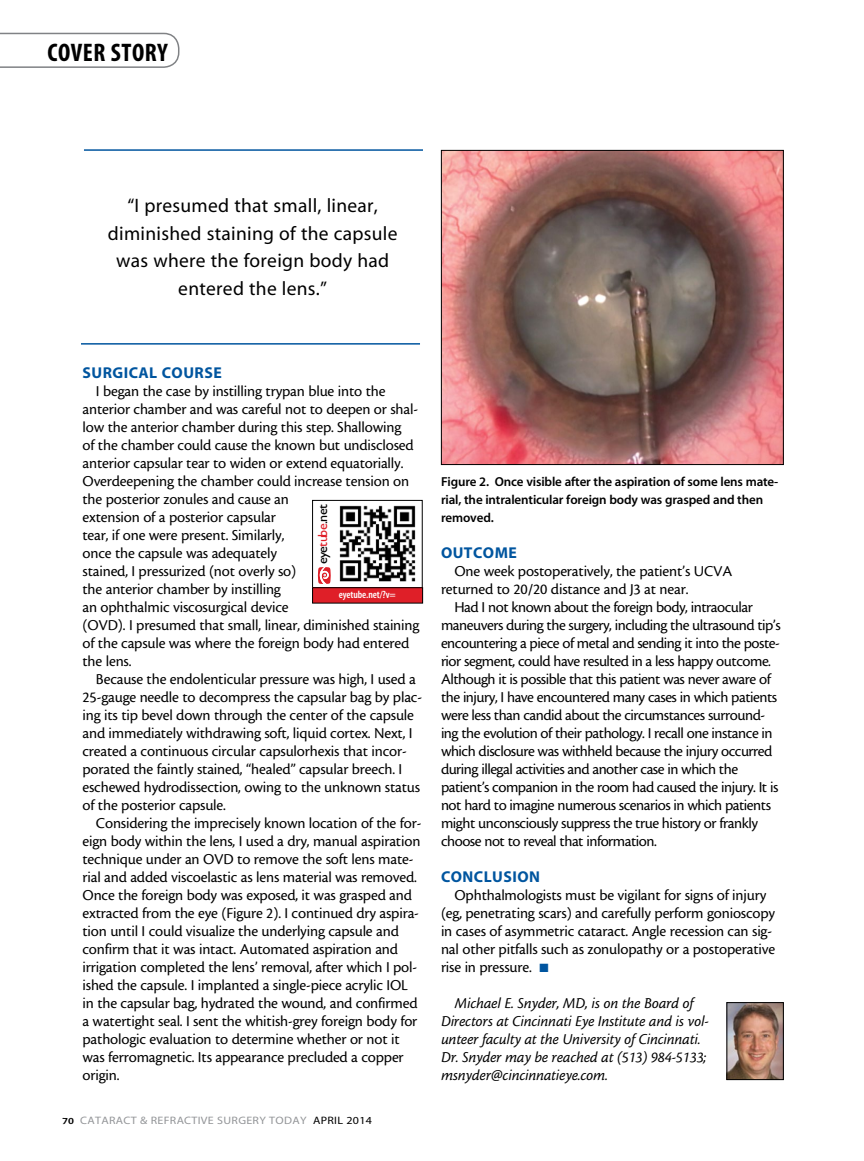
<style>
.page{position:relative;width:864px;height:1161px;background:#fff}
.page>*{position:absolute;margin:0;border:0;box-sizing:border-box;transform-origin:0 0}
.t1{font:25.5px "Myriad MM 700 300";letter-spacing:.02em;color:#000}
.t2{font:19.5px/27.8px "Myriad MM 400 600";letter-spacing:.015em;color:#000;text-align:center}
.t3{font:15.75px/18px "Cronos MM 408 10";letter-spacing:-.01em;color:#000}
.t4{font:15.75px/18px "Cronos MM 408 10";letter-spacing:-.03em;color:#000}
.t5{font:15.75px/18px "Cronos MM It 408 10";letter-spacing:-.005em;color:#000}
.t6{font:15.75px "Myriad MM 700 600";letter-spacing:.03em;color:#00559f}
.t7{font:13.35px "Gill Sans";letter-spacing:-.035em;color:#000;scale:1.05 1}
.t8{font:13.05px/18px "Myriad MM 565 600";letter-spacing:-.01em;color:#000}
.t9{font:10.8px "Myriad MM 400 600";letter-spacing:.025em;color:#939598;scale:1.11 1}
.t10{font:10.5px "Myriad MM 565 300";letter-spacing:-.01em;color:#fff}
.s1{color:#df1f28}
.s2{font-family:"Cronos MM 574 8";font-size:10.2px;color:#000}
.s3{color:#000}
.s4{color:#00559f}
</style>
<div class="page">
<svg style="left:0;top:33px;width:179px;height:35px"></svg>
<img style="left:729px;top:1004px;width:53px;height:74px">
<div style="left:727px;top:1002px;width:57px;height:78px;border:1px solid #000"></div>
<hr style="left:84px;top:149px;width:339px;height:2px;background:#00559f">
<hr style="left:81px;top:343px;width:339px;height:2px;background:#00559f">
<div style="left:312px;top:500px;width:111px;height:101px;border:1px solid #000"></div>
<svg style="left:318px;top:567px;width:13px;height:17px"></svg>
<img style="left:339px;top:505px;width:77px;height:77px">
<div style="left:313px;top:588px;width:110px;height:15px;background:#df1f28"></div>
<div style="left:312px;top:587px;width:111px;height:16px;border:1px solid #000"></div>
<img style="left:443px;top:152px;width:339px;height:311px">
<div style="left:441px;top:150px;width:343px;height:315px;border:1px solid #000"></div>
<h1 class="t1" style="left:48px;top:40px;width:122px">COVER STORY</h1>
<p class="t2" style="left:108px;top:192px;width:291px">“I presumed that small, linear, diminished staining of the capsule was where the foreign body had entered the lens.”</p>
<p class="t6" style="left:82px;top:365px;width:141px">SURGICAL COURSE</p>
<p class="t3" style="left:82px;top:382px;width:339px;text-indent:13px">I began the case by instilling trypan blue into the anterior chamber and was careful not to deepen or shal&shy;low the anterior chamber during this step. Shallowing<br>of the chamber could cause the known but undisclosed anterior capsular tear to widen or extend equatorially.<br>Overdeepening the chamber could increase tension on the posterior zonules and cause an<br>extension of a posterior capsular<br>tear, if one were present. Similarly,<br>once the capsule was adequately<br>stained, I pressurized (not overly so)<br>the anterior chamber by instilling<br>an ophthalmic viscosurgical device<br>(OVD). I presumed that small, linear, diminished staining of the capsule was where the foreign body had entered the lens.</p>
<p class="t3" style="left:82px;top:670px;width:341px;text-indent:13px">Because the endolenticular pressure was high, I used a 25-gauge needle to decompress the capsular bag by plac&shy;ing its tip bevel down through the center of the capsule and immediately withdrawing soft, liquid cortex. Next, I created a continuous circular capsulorhexis that incor&shy;porated the faintly stained, “healed” capsular breech. I eschewed hydrodissection, owing to the unknown status of the posterior capsule.</p>
<p class="t3" style="left:82px;top:814px;width:340px;text-indent:13px">Considering the imprecisely known location of the for&shy;eign body within the lens, I used a dry, manual aspiration technique under an OVD to remove the soft lens mate&shy;rial and added viscoelastic as lens material was removed.<br>Once the foreign body was exposed, it was grasped and extracted from the eye (Figure 2). I continued dry aspira&shy;tion until I could visualize the underlying capsule and confirm that it was intact. Automated aspiration and irrigation completed the lens’ removal, after which I pol&shy;ished the capsule. I implanted a single-piece acrylic IOL in the capsular bag, hydrated the wound, and confirmed a watertight seal. I sent the whitish-grey foreign body for pathologic evaluation to determine whether or not it was ferromagnetic. Its appearance precluded a copper origin.</p>
<p class="t7" style="left:315px;top:564px;width:59px;rotate:-90deg">eye<span class="s1">tube</span>.net</p>
<p class="t10" style="left:339px;top:590px;width:59px">eyetube.net/?v=</p>
<p class="t9" style="left:62px;top:1115px;width:281px"><span class="s2">70</span> Cataract &amp; Refractive Surgery Today <span class="s3">April 2014</span></p>
<p class="t8" style="left:441px;top:473px;width:339px">Figure 2. Once visible after the aspiration of some lens mate&shy;rial, the intralenticular foreign body was grasped and then removed.</p>
<p class="t6" style="left:441px;top:545px;width:77px">OUTCOME</p>
<p class="t3" style="left:441px;top:563px;width:293px;text-indent:13px">One week postoperatively, the patient’s UCVA returned to 20/20 distance and J3 at near.</p>
<p class="t4" style="left:441px;top:599px;width:341px;text-indent:13px">Had I not known about the foreign body, intraocular maneuvers during the surgery, including the ultrasound tip’s encountering a piece of metal and sending it into the poste&shy;rior segment, could have resulted in a less happy outcome.<br>Although it is possible that this patient was never aware of the injury, I have encountered many cases in which patients were less than candid about the circumstances surround&shy;ing the evolution of their pathology. I recall one instance in which disclosure was withheld because the injury occurred during illegal activities and another case in which the patient’s companion in the room had caused the injury. It is not hard to imagine numerous scenarios in which patients might unconsciously suppress the true history or frankly choose not to reveal that information.</p>
<p class="t6" style="left:441px;top:869px;width:101px">CONCLUSION</p>
<p class="t3" style="left:441px;top:887px;width:336px;text-indent:13px">Ophthalmologists must be vigilant for signs of injury (eg, penetrating scars) and carefully perform gonioscopy in cases of asymmetric cataract. Angle recession can sig&shy;nal other pitfalls such as zonulopathy or a postoperative rise in pressure. <span class="s4">■</span></p>
<p class="t5" style="left:441px;top:994px;width:269px;text-indent:13px">Michael E. Snyder, MD, is on the Board of Directors at Cincinnati Eye Institute and is vol&shy;unteer faculty at the University of Cincinnati.<br>Dr. Snyder may be reached at (513) 984-5133; msnyder@cincinnatieye.com.</p>
</div>
